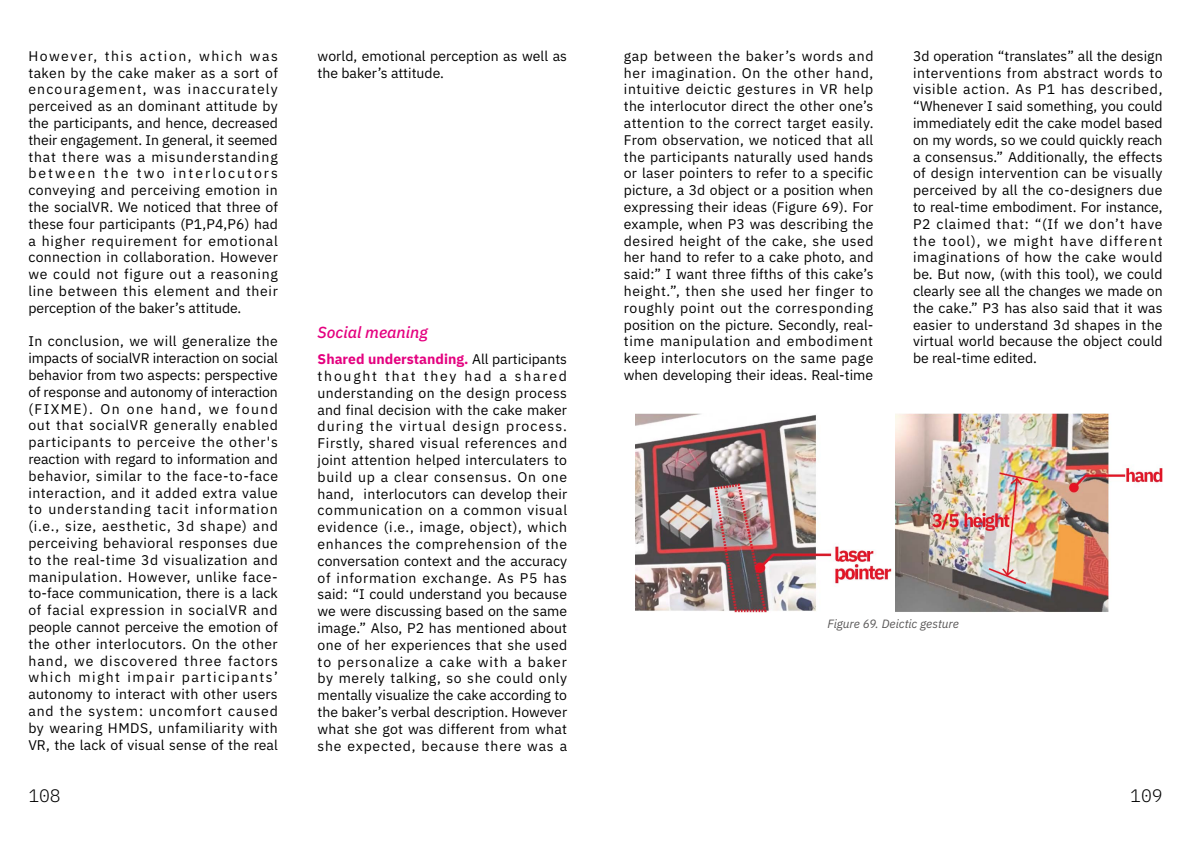
<style>
.page{position:relative;width:1191px;height:842px;background:#fff}
.page>*{position:absolute;margin:0;border:0;box-sizing:border-box;transform-origin:0 0}
.t1{font:300 18px "IBM Plex Mono";color:#000}
.t2{font:italic 500 16px "IBM Plex Sans";color:#e4007f}
.t3{font:14px/16.8px "IBM Plex Sans";letter-spacing:.01em;color:#000;text-align:justify}
.t4{font:italic 12px "IBM Plex Sans";letter-spacing:-.005em;color:#595757}
.s1{font-weight:700;color:#e4007f}
</style>
<div class="page">
<img style="left:636px;top:414px;width:256px;height:198px">
<img style="left:895px;top:414px;width:268px;height:198px">
<p class="t3" style="left:28px;top:46px;width:251px">However, this action, which was taken by the cake maker as a sort of encouragement, was inaccurately perceived as an dominant attitude by the participants, and hence, decreased their engagement. In general, it seemed that there was a misunderstanding between the two interlocutors conveying and perceiving emotion in the socialVR. We noticed that three of these four participants (P1,P4,P6) had a higher requirement for emotional connection in collaboration. However we could not figure out a reasoning line between this element and their perception of the baker’s attitude.</p>
<p class="t3" style="left:28px;top:332px;width:251px">In conclusion, we will generalize the impacts of socialVR interaction on social behavior from two aspects: perspective of response and autonomy of interaction (FIXME). On one hand, we found out that socialVR generally enabled participants to perceive the other's reaction with regard to information and behavior, similar to the face-to-face interaction, and it added extra value to understanding tacit information (i.e., size, aesthetic, 3d shape) and perceiving behavioral responses due to the real-time 3d visualization and manipulation. However, unlike face&shy;to-face communication, there is a lack of facial expression in socialVR and people cannot perceive the emotion of the other interlocutors. On the other hand, we discovered three factors which might impair participants’ autonomy to interact with other users and the system: uncomfort caused by wearing HMDS, unfamiliarity with VR, the lack of visual sense of the real</p>
<p class="t3" style="left:317px;top:46px;width:251px">world, emotional perception as well as the baker’s attitude.</p>
<p class="t2" style="left:317px;top:320px;width:112px">Social meaning</p>
<p class="t3" style="left:317px;top:350px;width:251px"><span class="s1">Shared understanding.</span> All participants thought that they had a shared understanding on the design process and final decision with the cake maker during the virtual design process.<br>Firstly, shared visual references and joint attention helped interculaters to build up a clear consensus. On one hand, interlocutors can develop their communication on a common visual evidence (i.e., image, object), which enhances the comprehension of the conversation context and the accuracy of information exchange. As P5 has said: “I could understand you because we were discussing based on the same image.” Also, P2 has mentioned about one of her experiences that she used to personalize a cake with a baker by merely talking, so she could only mentally visualize the cake according to the baker’s verbal description. However what she got was different from what she expected, because there was a</p>
<p class="t3" style="left:624px;top:46px;width:251px">gap between the baker’s words and her imagination. On the other hand, intuitive deictic gestures in VR help the interlocutor direct the other one’s attention to the correct target easily.<br>From observation, we noticed that all the participants naturally used hands or laser pointers to refer to a specific picture, a 3d object or a position when expressing their ideas (Figure 69). For example, when P3 was describing the desired height of the cake, she used her hand to refer to a cake photo, and said:” I want three fifths of this cake’s height.”, then she used her finger to roughly point out the corresponding position on the picture. Secondly, real&shy;time manipulation and embodiment keep interlocutors on the same page when developing their ideas. Real-time</p>
<p class="t3" style="left:913px;top:46px;width:251px">3d operation “translates” all the design interventions from abstract words to visible action. As P1 has described, “Whenever I said something, you could immediately edit the cake model based on my words, so we could quickly reach a consensus.” Additionally, the effects of design intervention can be visually perceived by all the co-designers due to real-time embodiment. For instance, P2 claimed that: “(If we don’t have the tool), we might have different imaginations of how the cake would be. But now, (with this tool), we could clearly see all the changes we made on the cake.” P3 has also said that it was easier to understand 3d shapes in the virtual world because the object could be real-time edited.</p>
<p class="t4" style="left:827px;top:614px;width:133px">Figure 69. Deictic gesture</p>
<p class="t1" style="left:28px;top:782px;width:34px">108</p>
<p class="t1" style="left:1130px;top:782px;width:34px">109</p>
</div>
